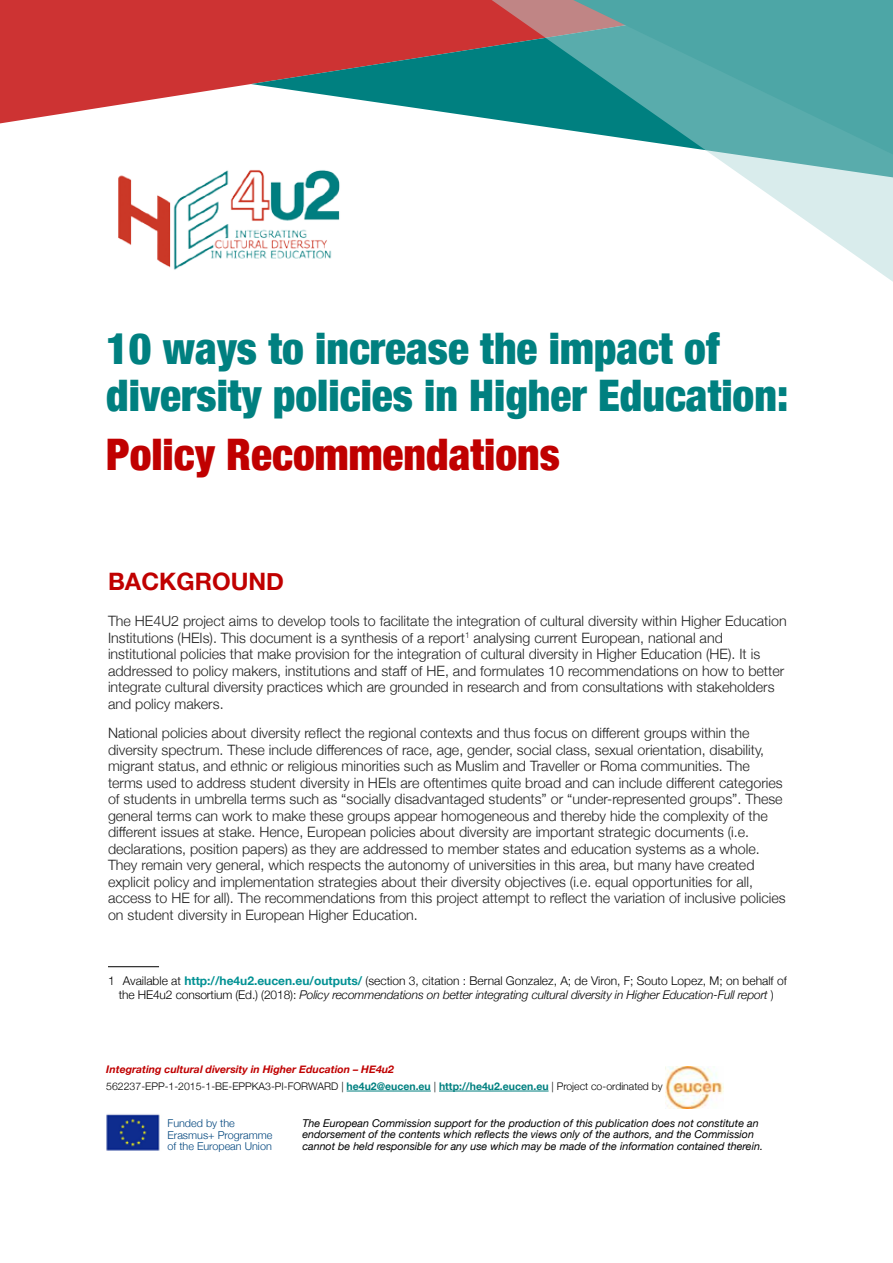
<style>
.page{position:relative;width:893px;height:1263px;background:#fff}
.page>*{position:absolute;margin:0;border:0;box-sizing:border-box;transform-origin:0 0}
.t1{font:900 condensed 43.5px/47px "Helvetica Neue";color:#008080}
.t2{font:900 condensed 43.5px "Helvetica Neue";color:#c00000}
.t3{font:700 24px "Helvetica Neue";color:#c00000}
.t4{font:300 14.25px/16.5px "Helvetica Neue";color:#212121}
.t5{font:300 12px/14.4px "Helvetica Neue";color:#000;text-align:center}
.t6{font:italic 10.8px/11.6px "Helvetica Neue";color:#000}
.t7{font:300 10.8px/11.7px "Helvetica Neue";color:#00457d}
.t8{font:300 10.5px/17.1px "Helvetica Neue";color:#000}
.s1{font-weight:700;color:#009193}
.s2{font-style:italic}
.s3{font-weight:700;font-style:italic;color:#c00000}
.s4{font-weight:700;color:#008080}
</style>
<div class="page">
<svg style="left:0;top:0;width:251px;height:123px;fill:#cd3333"></svg>
<svg style="left:251px;top:0;width:213px;height:115px;fill:#cd3333"></svg>
<svg style="left:464px;top:0;width:429px;height:282px"></svg>
<svg style="left:573px;top:0;width:320px;height:154px;fill:#4da6a6"></svg>
<img style="left:118px;top:170px;width:222px;height:100px">
<hr style="left:347px;top:1091px;width:84px;height:1px;background:#008080">
<hr style="left:439px;top:1091px;width:110px;height:1px;background:#008080">
<img style="left:666px;top:1066px;width:57px;height:43px">
<img style="left:106px;top:1114px;width:54px;height:37px">
<hr style="left:108px;top:966px;width:51px;height:1px;background:#000">
<h1 class="t1" style="left:106px;top:323px;width:683px">10 ways to increase the impact of diversity policies in Higher Education:</h1>
<h1 class="t2" style="left:106px;top:419px;width:455px">Policy Recommendations</h1>
<h2 class="t3" style="left:108px;top:563px;width:178px">BACKGROUND</h2>
<p class="t4" style="left:108px;top:612px;width:680px">The HE4U2 project aims to develop tools to facilitate the integration of cultural diversity within Higher Education Institutions (HEIs). This document is a synthesis of a report<sup>1</sup> analysing current European, national and institutional policies that make provision for the integration of cultural diversity in Higher Education (HE). It is addressed to policy makers, institutions and staff of HE, and formulates 10 recommendations on how to better integrate cultural diversity practices which are grounded in research and from consultations with stakeholders and policy makers.</p>
<p class="t4" style="left:108px;top:724px;width:679px">National policies about diversity reflect the regional contexts and thus focus on different groups within the diversity spectrum. These include differences of race, age, gender, social class, sexual orientation, disability, migrant status, and ethnic or religious minorities such as Muslim and Traveller or Roma communities. The terms used to address student diversity in HEIs are oftentimes quite broad and can include different categories of students in umbrella terms such as “socially disadvantaged students” or “under-represented groups”. These general terms can work to make these groups appear homogeneous and thereby hide the complexity of the different issues at stake. Hence, European policies about diversity are important strategic documents (i.e. declarations, position papers) as they are addressed to member states and education systems as a whole.<br>They remain very general, which respects the autonomy of universities in this area, but many have created explicit policy and implementation strategies about their diversity objectives (i.e. equal opportunities for all, access to HE for all). The recommendations from this project attempt to reflect the variation of inclusive policies on student diversity in European Higher Education.</p>
<p class="t5" style="left:108px;top:972px;width:680px">1 Available at <span class="s1">http://he4u2.eucen.eu/outputs/</span> (section 3, citation : Bernal Gonzalez, A; de Viron, F; Souto Lopez, M; on behalf of the HE4u2 consortium (Ed.) (2018): <span class="s2">Policy recommendations on better integrating cultural diversity in Higher Education-Full report</span> )</p>
<p class="t8" style="left:106px;top:1060px;width:558px"><span class="s3">Integrating cultural diversity in Higher Education – HE4u2<br></span>562237-EPP-1-2015-1-BE-EPPKA3-PI-FORWARD | <span class="s4">he4u2@eucen.eu</span> | <span class="s4">http://he4u2.eucen.eu</span> | Project co-ordinated by</p>
<p class="t6" style="left:302px;top:1118px;width:462px">The European Commission support for the production of this publication does not constitute an endorsement of the contents which reflects the views only of the authors, and the Commission cannot be held responsible for any use which may be made of the information contained therein.</p>
<p class="t7" style="left:168px;top:1116px;width:106px">Funded by the<br>Erasmus+ Programme of the European Union</p>
</div>
